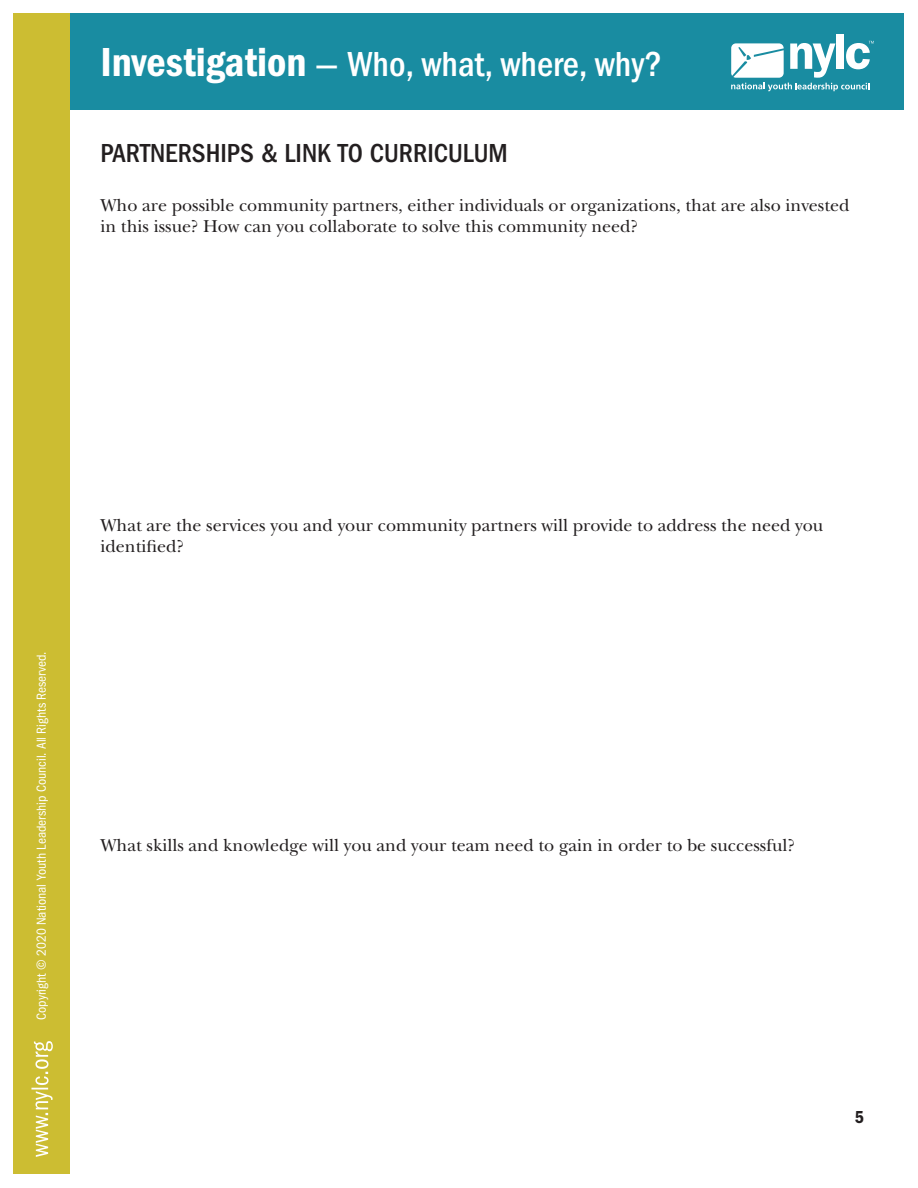
<style>
.page{position:relative;width:918px;height:1188px;background:#fff}
.page>*{position:absolute;margin:0;border:0;box-sizing:border-box;transform-origin:0 0}
.t1{font:500 condensed 36px "ITC Franklin Gothic Std";color:#fff}
.t2{font:500 condensed 27px "ITC Franklin Gothic Std";color:#231f20}
.t3{font:18px/21.6px "New Baskerville Std";color:#231f20}
.t4{font:18px "ITC Franklin Gothic Std Dm Cd";color:#231f20}
.t5{font:condensed 13.5px "ITC Franklin Gothic Std";color:#fff}
.s1{font-family:"ITC Franklin Gothic Std Dm Cd";font-weight:400;font-stretch:normal;font-size:42px}
</style>
<div class="page">
<div style="left:14px;top:14px;width:890px;height:96px;background:#198ca1"></div>
<div style="left:836px;top:35px;width:8px;height:34px;background:#fff"></div>
<svg style="left:731px;top:41px;width:143px;height:50px"></svg>
<div style="left:14px;top:14px;width:56px;height:1160px;background:#ccbd32"></div>
<svg style="left:31px;top:1041px;width:22px;height:116px"></svg>
<h1 class="t1" style="left:100px;top:43px;width:563px"><span class="s1">Investigation</span> — Who, what, where, why?</h1>
<h2 class="t2" style="left:100px;top:138px;width:409px">PARTNERSHIPS &amp; LINK TO CURRICULUM</h2>
<p class="t3" style="left:100px;top:194px;width:751px">Who are possible community partners, either individuals or organizations, that are also invested in this issue? How can you collaborate to solve this community need?</p>
<p class="t5" style="left:34px;top:1020px;width:370px;rotate:-90deg">Copyright © 2020 National Youth Leadership Council. All Rights Reserved.</p>
<p class="t3" style="left:100px;top:514px;width:724px">What are the services you and your community partners will provide to address the need you identified?</p>
<p class="t3" style="left:100px;top:834px;width:696px">What skills and knowledge will you and your team need to gain in order to be successful?</p>
<p class="t4" style="left:855px;top:1106px;width:11px">5</p>
</div>
